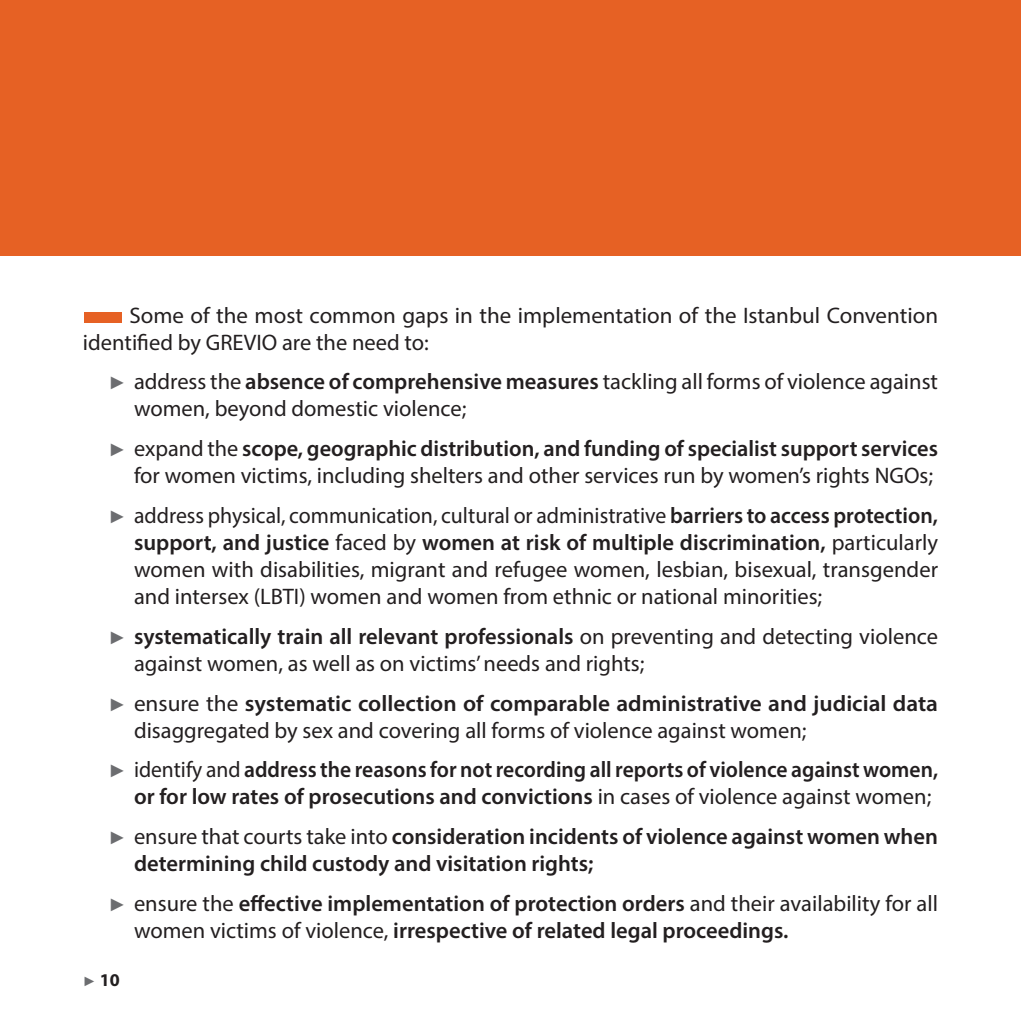
<style>
.page{position:relative;width:1021px;height:1021px;background:#fff}
.page>*{position:absolute;margin:0;border:0;box-sizing:border-box;transform-origin:0 0}
.t1{font:22.5px/27px "Myriad Pro";color:#231f20}
.t2{font:600 22.5px/27px "Myriad Pro";color:#231f20}
.t3{font:600 22.5px/27px "Myriad Pro";color:#231f20;scale:.96 1}
.t4{font:700 18px "Myriad Pro";color:#231f20}
.s1{color:#e66124}
.s2{font-family:"Arial";font-size:18px;color:#6c6d70}
.s3{font-weight:600}
.s4{font-family:"Arial";font-weight:400;font-size:18px;color:#6c6d70}
.s5{font-weight:400}
.s6{font-family:"Arial";font-weight:400;font-size:13.5px;color:#6c6d70}
</style>
<div class="page">
<div style="left:0;top:0;width:1020px;height:255px;background:#e66124"></div>
<p class="t1" style="left:83px;top:301px;width:856px"><span class="s1">■</span>Some of the most common gaps in the implementation of the Istanbul Convention identified by GREVIO are the need to:</p>
<p class="t1" style="left:134px;top:368px;width:805px;text-indent:-26px"><span class="s2">►</span> address the <span class="s3">absence of comprehensive measures</span> tackling all forms of violence against women, beyond domestic violence;</p>
<p class="t1" style="left:108px;top:435px;width:831px;text-align:right"><span class="s2">►</span> expand the <span class="s3">scope, geographic distribution, and funding of specialist support services </span>for women victims, including shelters and other services run by women’s rights NGOs;</p>
<p class="t1" style="left:134px;top:501px;width:805px;text-align:justify;text-indent:-26px"><span class="s2">►</span> address physical, communication, cultural or administrative <span class="s3">barriers to access protection, support, and justice</span> faced by <span class="s3">women at risk of multiple discrimination,</span> particularly women with disabilities, migrant and refugee women, lesbian, bisexual, transgender and intersex (LBTI) women and women from ethnic or national minorities;</p>
<p class="t1" style="left:134px;top:622px;width:805px;text-indent:-26px"><span class="s2">►</span> <span class="s3">systematically train all relevant professionals</span> on preventing and detecting violence against women, as well as on victims’ needs and rights;</p>
<p class="t1" style="left:134px;top:689px;width:805px;text-indent:-26px"><span class="s2">►</span> ensure the <span class="s3">systematic collection of comparable administrative and judicial data </span>disaggregated by sex and covering all forms of violence against women;</p>
<p class="t3" style="left:134px;top:755px;width:839px;text-indent:-26px"><span class="s4">►</span> <span class="s5">identify and</span> address the reasons for not recording all reports of violence against women, or for low rates of prosecutions and convictions <span class="s5">in cases of violence against women;</span></p>
<p class="t2" style="left:134px;top:822px;width:805px;text-indent:-26px"><span class="s4">►</span> <span class="s5">ensure that courts take into</span> consideration incidents of violence against women when determining child custody and visitation rights;</p>
<p class="t2" style="left:134px;top:889px;width:805px;text-indent:-26px"><span class="s4">►</span> <span class="s5">ensure the</span> effective implementation of protection orders <span class="s5">and their availability for all women victims of violence,</span> irrespective of related legal proceedings.</p>
<p class="t4" style="left:83px;top:968px;width:38px"><span class="s6">►</span> 10</p>
</div>
